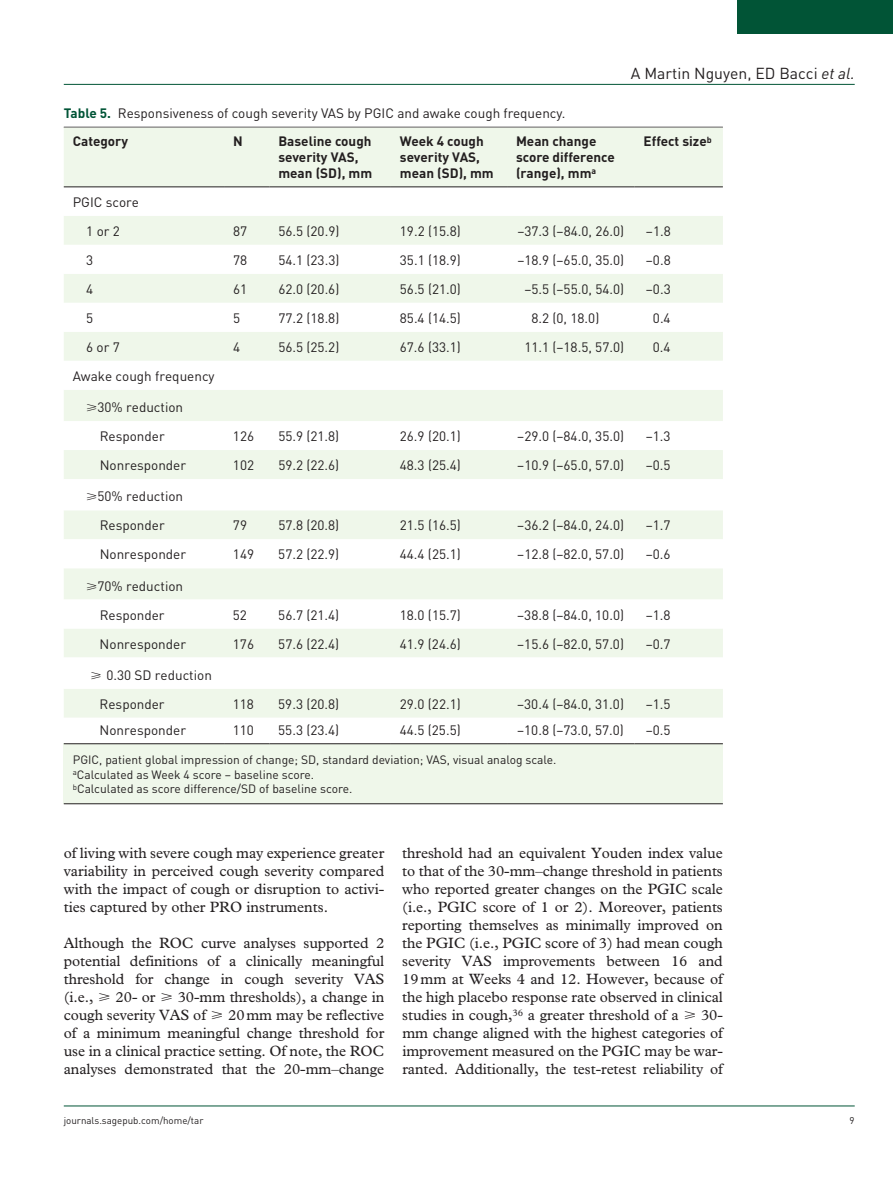
<style>
.page{position:relative;width:893px;height:1191px;background:#fff}
.page>*{position:absolute;margin:0;border:0;box-sizing:border-box;transform-origin:0 0}
.t1{font:15.75px "DIN";color:#231f20}
.t2{font:15px/18px "Plantin Std";letter-spacing:-.005em;color:#231f20;text-align:justify}
.t3{font:13.5px/29px "DIN";color:#231f20;text-align:center}
.t4{font:700 13.5px/15.8px "DIN";color:#231f20}
.t5{font:12px/14.2px "DIN";color:#231f20}
.t6{font:9.75px "DIN";color:#231f20}
.s1{font-style:italic}
.s2{font-weight:700;color:#015436}
.s3{font-weight:700}
</style>
<div class="page">
<hr style="left:64px;top:84px;width:791px;height:1px;background:#015436">
<hr style="left:64px;top:1105px;width:791px;height:1px;background:#015436">
<div style="left:738px;top:0;width:155px;height:34px;background:#015436"></div>
<div style="left:64px;top:743px;width:659px;height:60px;background:#eff7ea"></div>
<hr style="left:64px;top:127px;width:659px;height:1px;background:#231f20">
<hr style="left:64px;top:803px;width:659px;height:1px;background:#231f20">
<div style="left:64px;top:128px;width:659px;height:58px;background:#eff7ea"></div>
<svg style="left:64px;top:187px;width:659px;height:531px"></svg>
<hr style="left:64px;top:186px;width:160px;height:1px;background:#231f20">
<hr style="left:224px;top:186px;width:45px;height:1px;background:#231f20">
<hr style="left:269px;top:186px;width:122px;height:1px;background:#231f20">
<hr style="left:391px;top:186px;width:116px;height:1px;background:#231f20">
<hr style="left:507px;top:186px;width:127px;height:1px;background:#231f20">
<hr style="left:634px;top:186px;width:89px;height:1px;background:#231f20">
<hr style="left:64px;top:743px;width:160px;height:1px;background:#231f20">
<hr style="left:224px;top:743px;width:45px;height:1px;background:#231f20">
<hr style="left:269px;top:743px;width:122px;height:1px;background:#231f20">
<hr style="left:391px;top:743px;width:116px;height:1px;background:#231f20">
<hr style="left:507px;top:743px;width:127px;height:1px;background:#231f20">
<hr style="left:634px;top:743px;width:89px;height:1px;background:#231f20">
<p class="t1" style="left:631px;top:63px;width:225px">A Martin Nguyen, ED Bacci <span class="s1">et al.</span></p>
<p class="t3" style="left:73px;top:98px;width:494px;line-height:28.5px;text-align:left;text-indent:-9px"><span class="s2">Table 5.</span> Responsiveness of cough severity VAS by PGIC and awake cough frequency.<br><span class="s3">Category</span></p>
<p class="t4" style="left:233px;top:133px;width:11px">N</p>
<p class="t4" style="left:278px;top:133px;width:95px">Baseline cough severity VAS, mean (SD), mm</p>
<p class="t4" style="left:400px;top:133px;width:95px">Week 4 cough severity VAS, mean (SD), mm</p>
<p class="t4" style="left:516px;top:133px;width:100px">Mean change score difference (range), mm<sup>a</sup></p>
<p class="t4" style="left:644px;top:133px;width:70px">Effect size<sup>b</sup></p>
<p class="t3" style="left:73px;top:187px;width:68px">PGIC score<br>1 or 2</p>
<p class="t3" style="left:233px;top:216px;width:16px">87</p>
<p class="t3" style="left:278px;top:216px;width:62px">56.5 (20.9)</p>
<p class="t3" style="left:400px;top:216px;width:62px">19.2 (15.8)</p>
<p class="t3" style="left:517px;top:216px;width:108px">−37.3 (−84.0, 26.0)</p>
<p class="t3" style="left:646px;top:216px;width:26px">−1.8</p>
<p class="t3" style="left:86px;top:245px;width:9px">3</p>
<p class="t3" style="left:233px;top:245px;width:16px">78</p>
<p class="t3" style="left:278px;top:245px;width:62px">54.1 (23.3)</p>
<p class="t3" style="left:400px;top:245px;width:62px">35.1 (18.9)</p>
<p class="t3" style="left:517px;top:245px;width:108px">−18.9 (−65.0, 35.0)</p>
<p class="t3" style="left:646px;top:245px;width:26px">−0.8</p>
<p class="t3" style="left:86px;top:274px;width:9px">4</p>
<p class="t3" style="left:233px;top:274px;width:16px">61</p>
<p class="t3" style="left:278px;top:274px;width:62px">62.0 (20.6)</p>
<p class="t3" style="left:400px;top:274px;width:62px">56.5 (21.0)</p>
<p class="t3" style="left:524px;top:274px;width:101px">−5.5 (−55.0, 54.0)</p>
<p class="t3" style="left:646px;top:274px;width:26px">−0.3</p>
<p class="t3" style="left:86px;top:303px;width:9px">5</p>
<p class="t3" style="left:233px;top:303px;width:9px">5</p>
<p class="t3" style="left:278px;top:303px;width:62px">77.2 (18.8)</p>
<p class="t3" style="left:400px;top:303px;width:62px">85.4 (14.5)</p>
<p class="t3" style="left:531px;top:303px;width:69px">8.2 (0, 18.0)</p>
<p class="t3" style="left:653px;top:303px;width:19px">0.4</p>
<p class="t3" style="left:86px;top:332px;width:35px">6 or 7</p>
<p class="t3" style="left:233px;top:332px;width:9px">4</p>
<p class="t3" style="left:278px;top:332px;width:62px">56.5 (25.2)</p>
<p class="t3" style="left:400px;top:332px;width:62px">67.6 (33.1)</p>
<p class="t3" style="left:524px;top:332px;width:101px">11.1 (−18.5, 57.0)</p>
<p class="t3" style="left:653px;top:332px;width:19px">0.4</p>
<p class="t3" style="left:73px;top:361px;width:143px">Awake cough frequency</p>
<p class="t3" style="left:86px;top:392px;width:98px">⩾30% reduction<br>Responder</p>
<p class="t3" style="left:233px;top:421px;width:23px">126</p>
<p class="t3" style="left:278px;top:421px;width:62px">55.9 (21.8)</p>
<p class="t3" style="left:400px;top:421px;width:62px">26.9 (20.1)</p>
<p class="t3" style="left:517px;top:421px;width:108px">−29.0 (−84.0, 35.0)</p>
<p class="t3" style="left:646px;top:421px;width:26px">−1.3</p>
<p class="t3" style="left:100px;top:450px;width:88px">Nonresponder</p>
<p class="t3" style="left:233px;top:450px;width:23px">102</p>
<p class="t3" style="left:278px;top:450px;width:62px">59.2 (22.6)</p>
<p class="t3" style="left:400px;top:450px;width:62px">48.3 (25.4)</p>
<p class="t3" style="left:517px;top:450px;width:108px">−10.9 (−65.0, 57.0)</p>
<p class="t3" style="left:646px;top:450px;width:26px">−0.5</p>
<p class="t3" style="left:86px;top:482px;width:98px">⩾50% reduction<br>Responder</p>
<p class="t3" style="left:233px;top:511px;width:16px">79</p>
<p class="t3" style="left:278px;top:511px;width:62px">57.8 (20.8)</p>
<p class="t3" style="left:400px;top:511px;width:62px">21.5 (16.5)</p>
<p class="t3" style="left:517px;top:511px;width:108px">−36.2 (−84.0, 24.0)</p>
<p class="t3" style="left:646px;top:511px;width:26px">−1.7</p>
<p class="t3" style="left:100px;top:540px;width:88px">Nonresponder</p>
<p class="t3" style="left:233px;top:540px;width:23px">149</p>
<p class="t3" style="left:278px;top:540px;width:62px">57.2 (22.9)</p>
<p class="t3" style="left:400px;top:540px;width:62px">44.4 (25.1)</p>
<p class="t3" style="left:517px;top:540px;width:108px">−12.8 (−82.0, 57.0)</p>
<p class="t3" style="left:646px;top:540px;width:26px">−0.6</p>
<p class="t3" style="left:86px;top:571px;width:98px">⩾70% reduction<br>Responder</p>
<p class="t3" style="left:233px;top:600px;width:16px">52</p>
<p class="t3" style="left:278px;top:600px;width:62px">56.7 (21.4)</p>
<p class="t3" style="left:400px;top:600px;width:62px">18.0 (15.7)</p>
<p class="t3" style="left:517px;top:600px;width:108px">−38.8 (−84.0, 10.0)</p>
<p class="t3" style="left:646px;top:600px;width:26px">−1.8</p>
<p class="t3" style="left:100px;top:629px;width:88px">Nonresponder</p>
<p class="t3" style="left:233px;top:629px;width:23px">176</p>
<p class="t3" style="left:278px;top:629px;width:62px">57.6 (22.4)</p>
<p class="t3" style="left:400px;top:629px;width:62px">41.9 (24.6)</p>
<p class="t3" style="left:517px;top:629px;width:108px">−15.6 (−82.0, 57.0)</p>
<p class="t3" style="left:646px;top:629px;width:26px">−0.7</p>
<p class="t3" style="left:100px;top:660px;width:114px;text-align:left;text-indent:-9px">⩾ 0.30 SD reduction<br>Responder</p>
<p class="t3" style="left:233px;top:689px;width:23px">118</p>
<p class="t3" style="left:278px;top:689px;width:62px">59.3 (20.8)</p>
<p class="t3" style="left:400px;top:689px;width:62px">29.0 (22.1)</p>
<p class="t3" style="left:517px;top:689px;width:108px">−30.4 (−84.0, 31.0)</p>
<p class="t3" style="left:646px;top:689px;width:26px">−1.5</p>
<p class="t3" style="left:100px;top:715px;width:88px">Nonresponder</p>
<p class="t3" style="left:233px;top:715px;width:23px">110</p>
<p class="t3" style="left:278px;top:715px;width:62px">55.3 (23.4)</p>
<p class="t3" style="left:400px;top:715px;width:62px">44.5 (25.5)</p>
<p class="t3" style="left:517px;top:715px;width:108px">−10.8 (−73.0, 57.0)</p>
<p class="t3" style="left:646px;top:715px;width:26px">−0.5</p>
<p class="t5" style="left:73px;top:752px;width:485px">PGIC, patient global impression of change; SD, standard deviation; VAS, visual analog scale. <sup>a</sup>Calculated as Week 4 score − baseline score.<br><sup>b</sup>Calculated as score difference/SD of baseline score.</p>
<p class="t2" style="left:64px;top:844px;width:322px">of living with severe cough may experience greater variability in perceived cough severity compared with the impact of cough or disruption to activi&shy;ties captured by other PRO instruments.</p>
<p class="t2" style="left:64px;top:934px;width:322px">Although the ROC curve analyses supported 2 potential definitions of a clinically meaningful threshold for change in cough severity VAS (i.e., ⩾ 20- or ⩾ 30-mm thresholds), a change in cough severity VAS of ⩾ 20mm may be reflective of a minimum meaningful change threshold for use in a clinical practice setting. Of note, the ROC analyses demonstrated that the 20-mm–change</p>
<p class="t2" style="left:402px;top:844px;width:322px">threshold had an equivalent Youden index value to that of the 30-mm–change threshold in patients who reported greater changes on the PGIC scale (i.e., PGIC score of 1 or 2). Moreover, patients reporting themselves as minimally improved on the PGIC (i.e., PGIC score of 3) had mean cough severity VAS improvements between 16 and 19mm at Weeks 4 and 12. However, because of the high placebo response rate observed in clinical studies in cough,<sup>36</sup> a greater threshold of a ⩾ 30- mm change aligned with the highest categories of improvement measured on the PGIC may be war&shy;ranted. Additionally, the test-retest reliability of</p>
<p class="t6" style="left:64px;top:1114px;width:141px">journals.sagepub.com/home/tar</p>
<p class="t6" style="left:850px;top:1114px;width:7px">9</p>
</div>
